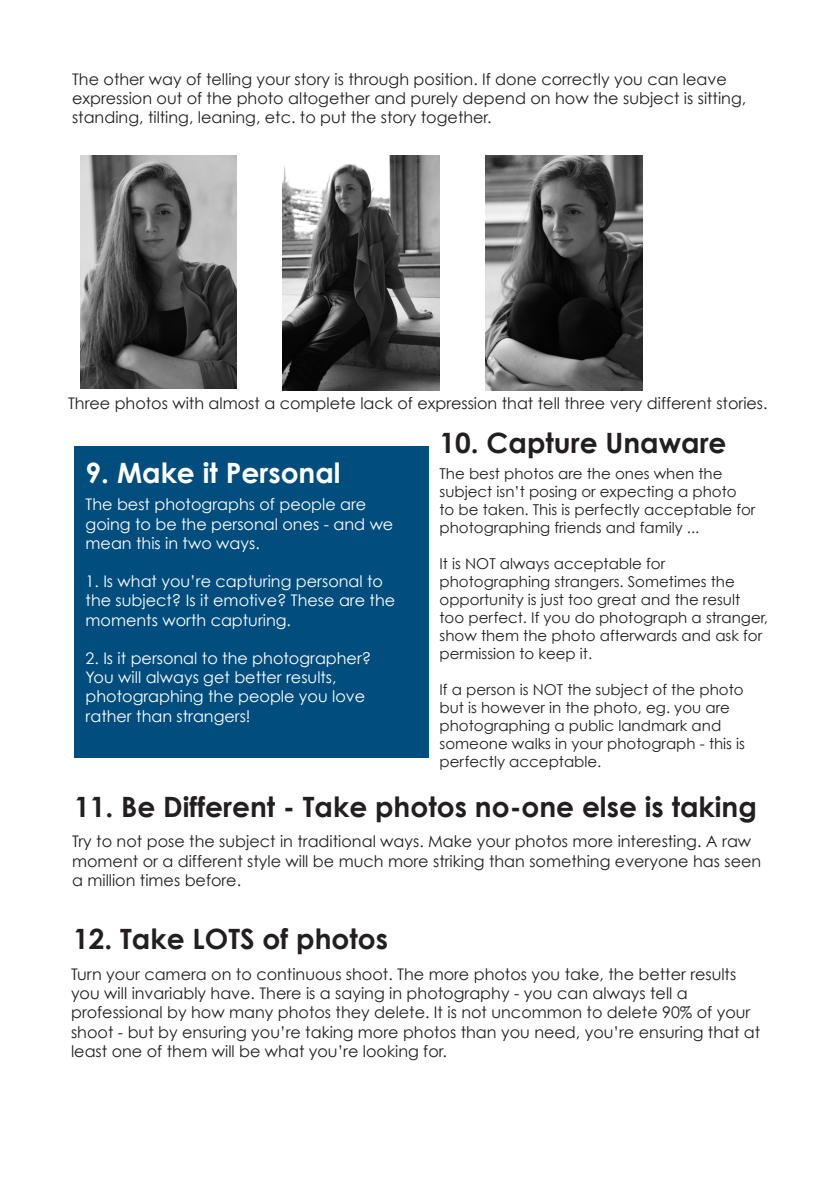
<style>
.page{position:relative;width:840px;height:1191px;background:#fff}
.page>*{position:absolute;margin:0;border:0;box-sizing:border-box;transform-origin:0 0}
.t1{font:700 28px "Century Gothic";color:#231f20}
.t2{font:700 28px "Century Gothic";color:#fff}
.t3{font:16px/19.2px "Century Gothic";color:#231f20}
.t4{font:16px/19.2px "Century Gothic";color:#fff}
.t5{font:15px/18px "Century Gothic";color:#231f20}
</style>
<div class="page">
<div style="left:74px;top:446px;width:355px;height:311px;background:#014e7e"></div>
<img style="left:81px;top:155px;width:155px;height:233px">
<img style="left:282px;top:155px;width:157px;height:236px">
<img style="left:485px;top:155px;width:157px;height:236px">
<p class="t3" style="left:72px;top:69px;width:675px">The other way of telling your story is through position. If done correctly you can leave expression out of the photo altogether and purely depend on how the subject is sitting, standing, tilting, leaning, etc. to put the story together.</p>
<p class="t3" style="left:68px;top:393px;width:700px">Three photos with almost a complete lack of expression that tell three very different stories.</p>
<p class="t1" style="left:439px;top:425px;width:288px">10. Capture Unaware</p>
<p class="t2" style="left:86px;top:455px;width:256px">9. Make it Personal</p>
<p class="t5" style="left:439px;top:464px;width:317px">The best photos are the ones when the subject isn’t posing or expecting a photo<br>to be taken. This is perfectly acceptable for photographing friends and family ...</p>
<p class="t5" style="left:439px;top:554px;width:329px">It is NOT always acceptable for photographing strangers. Sometimes the opportunity is just too great and the result too perfect. If you do photograph a stranger, show them the photo afterwards and ask for permission to keep it.</p>
<p class="t5" style="left:439px;top:680px;width:307px">If a person is NOT the subject of the photo but is however in the photo, eg. you are photographing a public landmark and someone walks in your photograph - this is perfectly acceptable.</p>
<p class="t4" style="left:86px;top:495px;width:309px">The best photographs of people are going to be the personal ones - and we mean this in two ways.</p>
<p class="t4" style="left:86px;top:571px;width:311px">1. Is what you’re capturing personal to the subject? Is it emotive? These are the moments worth capturing.</p>
<p class="t4" style="left:86px;top:648px;width:287px">2. Is it personal to the photographer?<br>You will always get better results, photographing the people you love rather than strangers!</p>
<p class="t1" style="left:74px;top:789px;width:684px">11. Be Different - Take photos no-one else is taking</p>
<p class="t3" style="left:72px;top:832px;width:690px">Try to not pose the subject in traditional ways. Make your photos more interesting. A raw moment or a different style will be much more striking than something everyone has seen a million times before.</p>
<p class="t1" style="left:73px;top:921px;width:316px">12. Take LOTS of photos</p>
<p class="t3" style="left:71px;top:964px;width:690px">Turn your camera on to continuous shoot. The more photos you take, the better results you will invariably have. There is a saying in photography - you can always tell a professional by how many photos they delete. It is not uncommon to delete 90% of your shoot - but by ensuring you’re taking more photos than you need, you’re ensuring that at least one of them will be what you’re looking for.</p>
</div>
